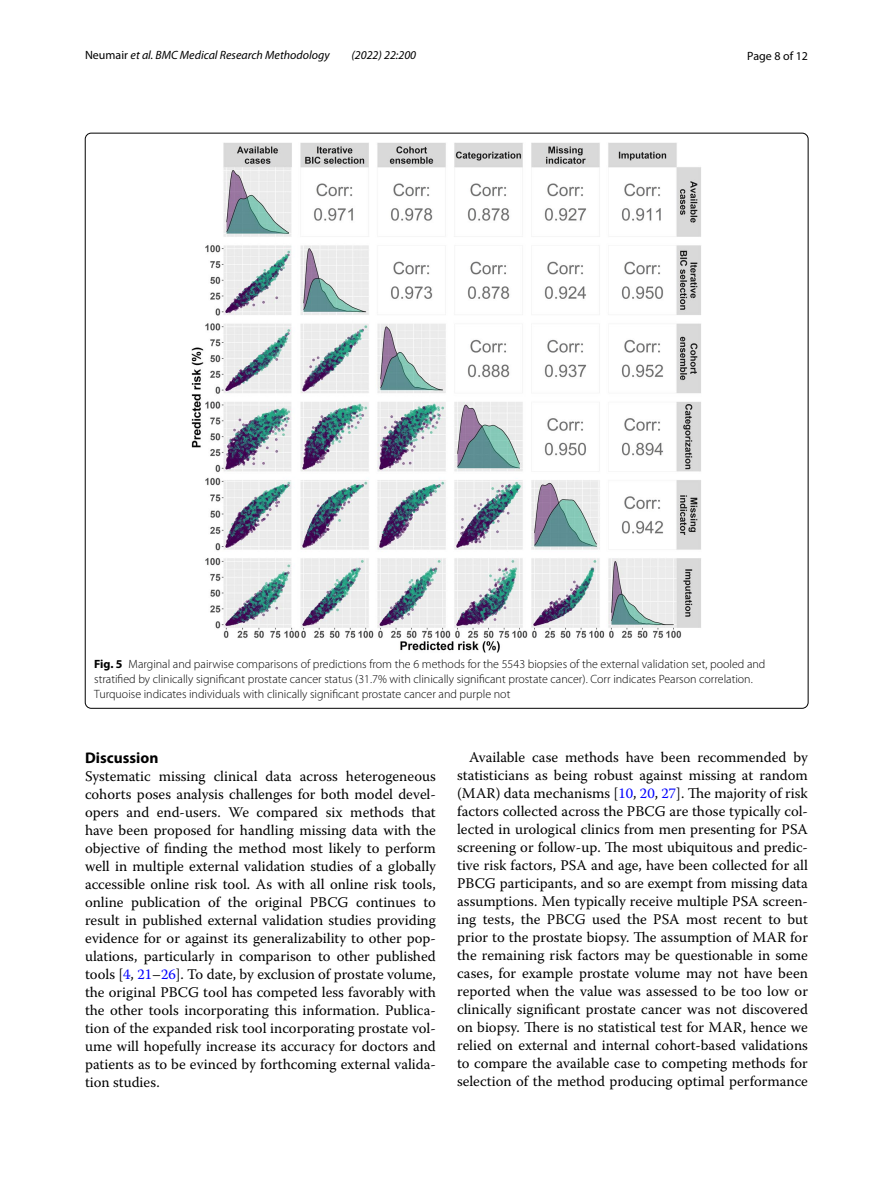
<style>
.page{position:relative;width:893px;height:1187px;background:#fff}
.page>*{position:absolute;margin:0;border:0;box-sizing:border-box;transform-origin:0 0}
.t1{font:700 15.45px "Myriad Pro";color:#000}
.t2{font:14.7px/18px "Warnock Pro";color:#000;text-align:justify}
.t3{font:300 12px/15px "Myriad Pro";color:#000}
.t4{font:italic 12px "Myriad Pro";color:#000}
.t5{font:12px "Myriad Pro";color:#000}
.s1{font-style:normal}
.s2{font-weight:700}
.s3{color:#00f}
</style>
<div class="page">
<img style="left:191px;top:142px;width:510px;height:511px">
<p class="t4" style="left:85px;top:48px;width:246px"><span class="s1">Neumair</span> et al. BMC Medical Research Methodology</p>
<p class="t4" style="left:351px;top:48px;width:66px">(2022) 22:200</p>
<p class="t5" style="left:747px;top:48px;width:62px">Page 8 of 12</p>
<p class="t3" style="left:94px;top:657px;width:673px"><span class="s2">Fig. 5</span> Marginal and pairwise comparisons of predictions from the 6 methods for the 5543 biopsies of the external validation set, pooled and stratified by clinically significant prostate cancer status (31.7% with clinically significant prostate cancer). Corr indicates Pearson correlation.<br>Turquoise indicates individuals with clinically significant prostate cancer and purple not</p>
<p class="t1" style="left:85px;top:747px;width:75px">Discussion</p>
<p class="t2" style="left:85px;top:766px;width:352px">Systematic missing clinical data across heterogeneous cohorts poses analysis challenges for both model devel&shy;opers and end-users. We compared six methods that have been proposed for handling missing data with the objective of finding the method most likely to perform well in multiple external validation studies of a globally accessible online risk tool. As with all online risk tools, online publication of the original PBCG continues to result in published external validation studies providing evidence for or against its generalizability to other pop&shy;ulations, particularly in comparison to other published tools [<span class="s3">4</span>, <span class="s3">21</span>–<span class="s3">26</span>]. To date, by exclusion of prostate volume, the original PBCG tool has competed less favorably with the other tools incorporating this information. Publica&shy;tion of the expanded risk tool incorporating prostate vol&shy;ume will hopefully increase its accuracy for doctors and patients as to be evinced by forthcoming external valida&shy;tion studies.</p>
<p class="t2" style="left:457px;top:747px;width:352px;text-indent:12px">Available case methods have been recommended by statisticians as being robust against missing at random (MAR) data mechanisms [<span class="s3">10</span>, <span class="s3">20</span>, <span class="s3">27</span>]. The majority of risk factors collected across the PBCG are those typically col&shy;lected in urological clinics from men presenting for PSA screening or follow-up. The most ubiquitous and predic&shy;tive risk factors, PSA and age, have been collected for all PBCG participants, and so are exempt from missing data assumptions. Men typically receive multiple PSA screen&shy;ing tests, the PBCG used the PSA most recent to but prior to the prostate biopsy. The assumption of MAR for the remaining risk factors may be questionable in some cases, for example prostate volume may not have been reported when the value was assessed to be too low or clinically significant prostate cancer was not discovered on biopsy. There is no statistical test for MAR, hence we relied on external and internal cohort-based validations to compare the available case to competing methods for selection of the method producing optimal performance</p>
</div>
